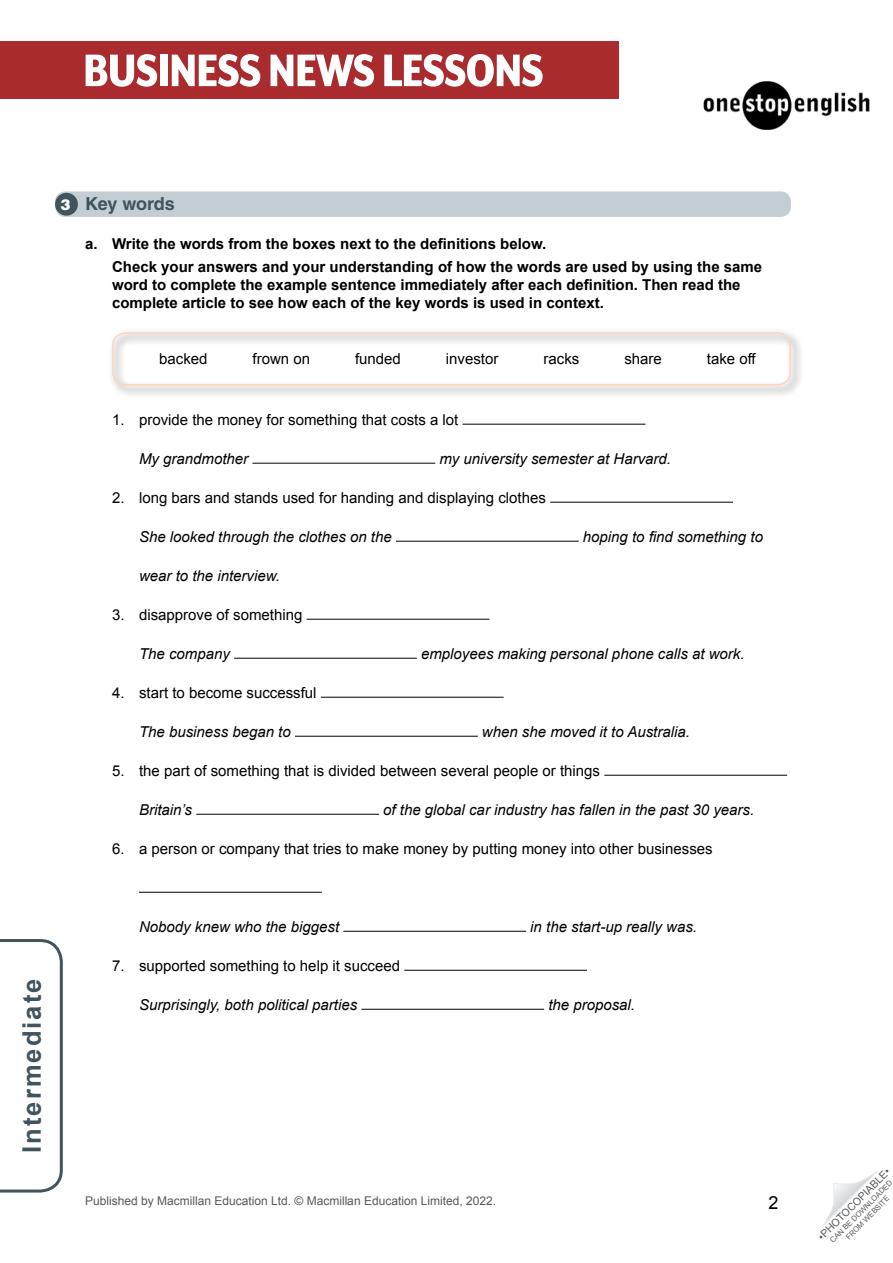
<style>
.page{position:relative;width:893px;height:1263px;background:#fff}
.page>*{position:absolute;margin:0;border:0;box-sizing:border-box;transform-origin:0 0}
.t1{font:800 52.5px "Mr Eaves XL Mod Nar OT";letter-spacing:-.015em;color:#fff}
.t2{font:700 25.5px "Arial";letter-spacing:.08em;color:#41535d}
.WS__Exercise_title{font:700 18px "Helvetica LT Std";letter-spacing:-.015em;color:#41535d}
.t3{font:18px "Arial";color:#000}
.t4{font:italic 15px "Arial";color:#000}
.WS__Word_Bank{font:15px "Arial";color:#000}
.WS__Body_-_rubric_al{font:700 15px/18px "Arial";color:#000}
.Don_t_use_-_10t_numb{font:900 15px "Helvetica LT Std";color:#fff}
.t5{font:12px "Arial";color:#58595b}
.t6{font:10.5px "Arial";color:#58595b}
.t7{font:7.5px/9px "Arial";color:#58595b;text-align:center}
</style>
<div class="page">
<svg style="left:822px;top:1171px;width:55px;height:55px"></svg>
<svg style="left:0;top:939px;width:63px;height:254px"></svg>
<div style="left:0;top:41px;width:619px;height:58px;background:#aa2b2e"></div>
<img style="left:703px;top:81px;width:167px;height:48px">
<div style="left:55px;top:191px;width:736px;height:26px;background:#c3ced4;border-radius:10px"></div>
<div style="left:108px;top:328px;width:695px;height:70px;background:#000;opacity:.75"></div>
<div style="left:112px;top:332px;width:679px;height:54px;border:2px solid #fdd6b9;border-radius:13px"></div>
<hr style="left:463px;top:424px;width:182px;height:1px;background:#000">
<hr style="left:252px;top:463px;width:183px;height:1px;background:#000">
<hr style="left:550px;top:502px;width:183px;height:1px;background:#000">
<hr style="left:396px;top:541px;width:183px;height:1px;background:#000">
<hr style="left:307px;top:619px;width:182px;height:1px;background:#000">
<hr style="left:234px;top:658px;width:183px;height:1px;background:#000">
<hr style="left:321px;top:697px;width:183px;height:1px;background:#000">
<hr style="left:295px;top:736px;width:183px;height:1px;background:#000">
<hr style="left:604px;top:775px;width:183px;height:1px;background:#000">
<hr style="left:196px;top:814px;width:183px;height:1px;background:#000">
<hr style="left:139px;top:892px;width:183px;height:1px;background:#000">
<hr style="left:343px;top:931px;width:183px;height:1px;background:#000">
<hr style="left:404px;top:970px;width:183px;height:1px;background:#000">
<hr style="left:361px;top:1009px;width:183px;height:1px;background:#000">
<div style="left:55px;top:193px;width:23px;height:23px;background:#41535d;border-radius:50%"></div>
<h1 class="t1" style="left:83px;top:42px;width:462px">BUSINESS NEWS LESSONS</h1>
<p class="Don_t_use_-_10t_numb" style="left:61px;top:194px;width:12px">3</p>
<p class="WS__Exercise_title" style="left:85px;top:193px;width:91px">Key words</p>
<p class="WS__Body_-_rubric_al" style="left:85px;top:235px;width:463px">a. Write the words from the boxes next to the definitions below.</p>
<p class="WS__Body_-_rubric_al" style="left:112px;top:258px;width:652px">Check your answers and your understanding of how the words are used by using the same word to complete the example sentence immediately after each definition. Then read the complete article to see how each of the key words is used in context.</p>
<p class="WS__Word_Bank" style="left:159px;top:349px;width:50px">backed</p>
<p class="WS__Word_Bank" style="left:253px;top:349px;width:59px">frown on</p>
<p class="WS__Word_Bank" style="left:355px;top:349px;width:47px">funded</p>
<p class="WS__Word_Bank" style="left:446px;top:349px;width:54px">investor</p>
<p class="WS__Word_Bank" style="left:543px;top:349px;width:37px">racks</p>
<p class="WS__Word_Bank" style="left:624px;top:349px;width:39px">share</p>
<p class="WS__Word_Bank" style="left:707px;top:349px;width:50px">take off</p>
<p class="WS__Word_Bank" style="left:112px;top:409px;width:348px">1. provide the money for something that costs a lot</p>
<p class="t4" style="left:139px;top:449px;width:111px">My grandmother</p>
<p class="t4" style="left:439px;top:449px;width:233px">my university semester at Harvard.</p>
<p class="WS__Word_Bank" style="left:112px;top:487px;width:435px">2. long bars and stands used for handing and displaying clothes</p>
<p class="t4" style="left:139px;top:527px;width:254px">She looked through the clothes on the</p>
<p class="t4" style="left:583px;top:527px;width:182px">hoping to find something to</p>
<p class="t4" style="left:139px;top:566px;width:142px">wear to the interview.</p>
<p class="WS__Word_Bank" style="left:112px;top:604px;width:192px">3. disapprove of something</p>
<p class="t4" style="left:139px;top:644px;width:92px">The company</p>
<p class="t4" style="left:421px;top:644px;width:325px">employees making personal phone calls at work.</p>
<p class="WS__Word_Bank" style="left:112px;top:682px;width:206px">4. start to become successful</p>
<p class="t4" style="left:139px;top:722px;width:153px">The business began to</p>
<p class="t4" style="left:482px;top:722px;width:209px">when she moved it to Australia.</p>
<p class="WS__Word_Bank" style="left:112px;top:760px;width:490px">5. the part of something that is divided between several people or things</p>
<p class="t4" style="left:139px;top:800px;width:55px">Britain’s</p>
<p class="t4" style="left:383px;top:800px;width:373px">of the global car industry has fallen in the past 30 years.</p>
<p class="WS__Word_Bank" style="left:112px;top:838px;width:602px">6. a person or company that tries to make money by putting money into other businesses</p>
<h2 class="t2" style="left:15px;top:1153px;width:176px;rotate:-90deg">Intermediate</h2>
<p class="t4" style="left:139px;top:917px;width:202px">Nobody knew who the biggest</p>
<p class="t4" style="left:530px;top:917px;width:168px">in the start-up really was.</p>
<p class="WS__Word_Bank" style="left:112px;top:955px;width:289px">7. supported something to help it succeed</p>
<p class="t4" style="left:139px;top:995px;width:220px">Surprisingly, both political parties</p>
<p class="t4" style="left:548px;top:995px;width:88px">the proposal.</p>
<p class="t5" style="left:85px;top:1193px;width:413px">Published by Macmillan Education Ltd. © Macmillan Education Limited, 2022.</p>
<p class="t3" style="left:769px;top:1191px;width:12px">2</p>
<p class="t6" style="left:815px;top:1233px;width:99px;rotate:-45deg">•PHOTOCOPIABLE•</p>
<p class="t7" style="left:828px;top:1238px;width:86px;rotate:-45deg">CAN BE DOWNLOADED<br>FROM WEBSITE</p>
</div>
